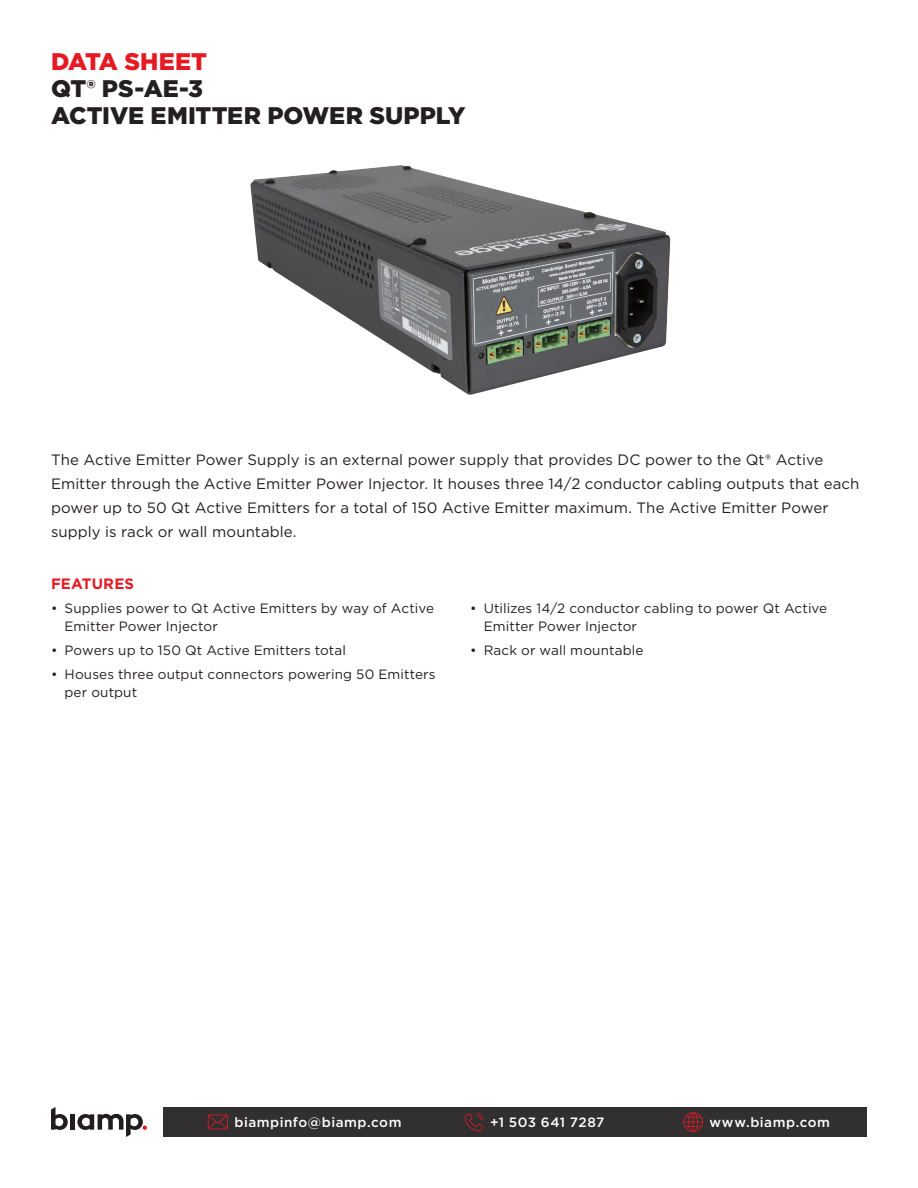
<style>
.page{position:relative;width:918px;height:1188px;background:#fff}
.page>*{position:absolute;margin:0;border:0;box-sizing:border-box;transform-origin:0 0}
.Product_Name{font:900 24px "Gotham";color:#231f20}
.t1{font:900 24px "Gotham";color:#e51a23}
.Intro{font:15px/24px "Gotham";letter-spacing:.005em;color:#231f20}
.subhead{font:700 15px "Gotham";letter-spacing:.01em;color:#e51a23}
.t2{font:13.5px/18px "Gotham";letter-spacing:.01em;color:#231f20}
.t3{font:500 13.5px "Gotham";letter-spacing:.035em;color:#fff}
</style>
<div class="page">
<svg style="left:51px;top:1107px;width:17px;height:23px"></svg>
<div style="left:70px;top:1114px;width:5px;height:16px;background:#201d1e"></div>
<svg style="left:77px;top:1114px;width:70px;height:23px"></svg>
<div style="left:164px;top:1107px;width:703px;height:30px;background:#312f30"></div>
<svg style="left:208px;top:1115px;width:20px;height:14px"></svg>
<svg style="left:465px;top:1113px;width:18px;height:18px"></svg>
<svg style="left:683px;top:1112px;width:20px;height:20px"></svg>
<img style="left:250px;top:165px;width:420px;height:230px">
<p class="t1" style="left:51px;top:45px;width:158px">DATA SHEET</p>
<p class="Product_Name" style="left:51px;top:72px;width:154px">QT® PS-AE-3</p>
<p class="Product_Name" style="left:51px;top:99px;width:416px">ACTIVE EMITTER POWER SUPPLY</p>
<p class="Intro" style="left:51px;top:447px;width:810px">The Active Emitter Power Supply is an external power supply that provides DC power to the Qt® Active Emitter through the Active Emitter Power Injector. It houses three 14/2 conductor cabling outputs that each power up to 50 Qt Active Emitters for a total of 150 Active Emitter maximum. The Active Emitter Power supply is rack or wall mountable.</p>
<p class="subhead" style="left:51px;top:574px;width:85px">FEATURES</p>
<p class="t2" style="left:64px;top:599px;width:371px;text-indent:-14px">• Supplies power to Qt Active Emitters by way of Active<br>Emitter Power Injector</p>
<p class="t2" style="left:51px;top:641px;width:297px">• Powers up to 150 Qt Active Emitters total</p>
<p class="t2" style="left:64px;top:665px;width:373px;text-indent:-14px">• Houses three output connectors powering 50 Emitters per output</p>
<p class="t2" style="left:484px;top:599px;width:345px;text-indent:-14px">• Utilizes 14/2 conductor cabling to power Qt Active<br>Emitter Power Injector</p>
<p class="t2" style="left:470px;top:641px;width:175px">• Rack or wall mountable</p>
<p class="t3" style="left:234px;top:1114px;width:169px">biampinfo@biamp.com</p>
<p class="t3" style="left:490px;top:1114px;width:116px">+1 503 641 7287</p>
<p class="t3" style="left:710px;top:1114px;width:122px">www.biamp.com</p>
</div>
